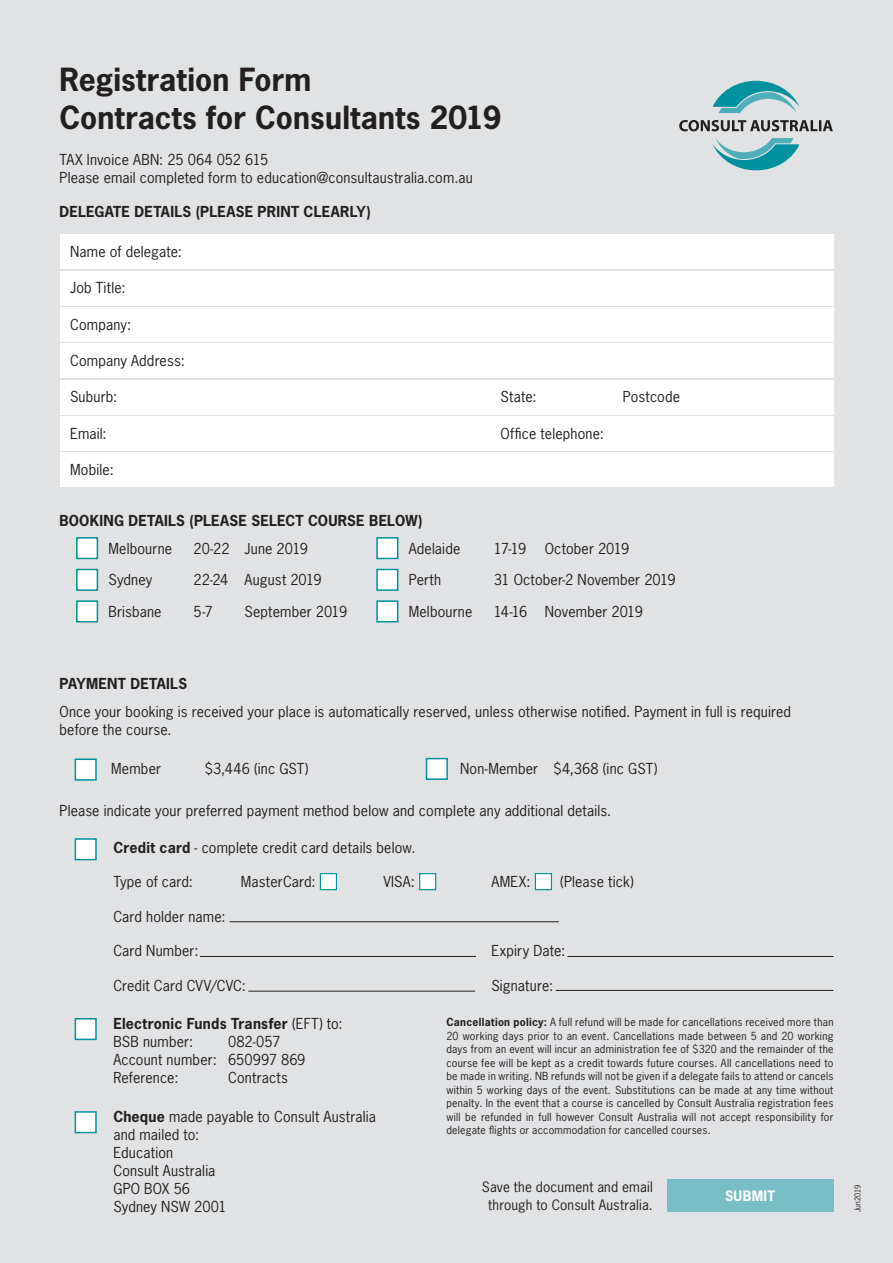
<style>
.page{position:relative;width:893px;height:1263px;background:#e1e2e4}
.page>*{position:absolute;margin:0;border:0;box-sizing:border-box;transform-origin:0 0}
.t1{font:700 30px/37.5px "News Gothic Std";letter-spacing:.005em;color:#231f20}
.t2{font:14.25px/18px "News Gothic Std";letter-spacing:.01em;color:#231f20}
.t3{font:700 14.25px "News Gothic Std";letter-spacing:.015em;color:#231f20}
.t4{font:13.5px/18px "News Gothic Std";letter-spacing:.015em;color:#231f20;text-align:center}
.t5{font:700 13.5px "News Gothic Std";letter-spacing:.02em;color:#fff}
.t6{font:10.5px/13.5px "News Gothic Std";letter-spacing:.025em;color:#231f20;text-align:justify}
.t7{font:7.5px "News Gothic Std";letter-spacing:-.005em;color:#231f20}
.s1{font-weight:700}
.s2{font-weight:400}
</style>
<div class="page">
<div style="left:60px;top:235px;width:773px;height:34px;background:#fff"></div>
<div style="left:60px;top:271px;width:773px;height:34px;background:#fff"></div>
<div style="left:60px;top:307px;width:773px;height:34px;background:#fff"></div>
<div style="left:60px;top:344px;width:773px;height:34px;background:#fff"></div>
<div style="left:60px;top:380px;width:773px;height:34px;background:#fff"></div>
<div style="left:60px;top:416px;width:773px;height:34px;background:#fff"></div>
<div style="left:60px;top:453px;width:773px;height:34px;background:#fff"></div>
<svg style="left:679px;top:120px;width:154px;height:11px"></svg>
<svg style="left:713px;top:81px;width:86px;height:32px"></svg>
<svg style="left:713px;top:138px;width:86px;height:32px"></svg>
<div style="left:75px;top:758px;width:22px;height:23px;background:#fff;border:2px solid #00919f"></div>
<div style="left:426px;top:758px;width:22px;height:22px;background:#fff;border:2px solid #00919f"></div>
<div style="left:75px;top:1018px;width:22px;height:22px;background:#fff;border:2px solid #00919f"></div>
<div style="left:75px;top:1111px;width:22px;height:22px;background:#fff;border:2px solid #00919f"></div>
<div style="left:667px;top:1179px;width:166px;height:33px;background:#77bec7"></div>
<div style="left:75px;top:838px;width:22px;height:22px;background:#fff;border:2px solid #00919f"></div>
<hr style="left:230px;top:921px;width:329px;height:1px;background:#231f20">
<hr style="left:200px;top:956px;width:276px;height:1px;background:#231f20">
<hr style="left:567px;top:956px;width:266px;height:1px;background:#231f20">
<hr style="left:556px;top:990px;width:277px;height:1px;background:#231f20">
<hr style="left:248px;top:991px;width:227px;height:1px;background:#231f20">
<div style="left:320px;top:873px;width:17px;height:17px;background:#fff;border:1px solid #00919f"></div>
<div style="left:419px;top:873px;width:17px;height:17px;background:#fff;border:1px solid #00919f"></div>
<div style="left:535px;top:873px;width:17px;height:17px;background:#fff;border:1px solid #00919f"></div>
<div style="left:76px;top:537px;width:22px;height:22px;background:#fff;border:2px solid #00919f"></div>
<div style="left:376px;top:537px;width:22px;height:22px;background:#fff;border:2px solid #00919f"></div>
<div style="left:76px;top:569px;width:22px;height:22px;background:#fff;border:2px solid #00919f"></div>
<div style="left:376px;top:569px;width:22px;height:22px;background:#fff;border:2px solid #00919f"></div>
<div style="left:76px;top:600px;width:22px;height:22px;background:#fff;border:2px solid #00919f"></div>
<div style="left:376px;top:600px;width:22px;height:22px;background:#fff;border:2px solid #00919f"></div>
<p class="t1" style="left:60px;top:61px;width:443px">Registration Form<br>Contracts for Consultants 2019</p>
<p class="t2" style="left:60px;top:151px;width:210px">TAX Invoice ABN: 25 064 052 615</p>
<p class="t2" style="left:60px;top:169px;width:415px">Please email completed form to education@consultaustralia.com.au</p>
<p class="t3" style="left:60px;top:203px;width:313px">DELEGATE DETAILS (PLEASE PRINT CLEARLY)</p>
<p class="t2" style="left:70px;top:243px;width:113px">Name of delegate:</p>
<p class="t2" style="left:70px;top:279px;width:57px">Job Title:</p>
<p class="t2" style="left:70px;top:315px;width:63px">Company:</p>
<p class="t2" style="left:70px;top:351px;width:116px">Company Address:</p>
<p class="t2" style="left:70px;top:388px;width:49px">Suburb:</p>
<p class="t2" style="left:500px;top:388px;width:38px">State:</p>
<p class="t2" style="left:623px;top:388px;width:59px">Postcode</p>
<p class="t2" style="left:70px;top:424px;width:38px">Email:</p>
<p class="t2" style="left:70px;top:460px;width:45px">Mobile:</p>
<p class="t2" style="left:500px;top:424px;width:105px">Office telephone:</p>
<p class="t3" style="left:60px;top:511px;width:365px">BOOKING DETAILS (PLEASE SELECT COURSE BELOW)</p>
<p class="t2" style="left:109px;top:539px;width:65px">Melbourne</p>
<p class="t2" style="left:194px;top:539px;width:116px">20-22 June 2019</p>
<p class="t2" style="left:109px;top:571px;width:45px">Sydney</p>
<p class="t2" style="left:194px;top:571px;width:130px">22-24 August 2019</p>
<p class="t2" style="left:109px;top:602px;width:55px">Brisbane</p>
<p class="t2" style="left:194px;top:602px;width:21px">5-7</p>
<p class="t2" style="left:245px;top:602px;width:104px">September 2019</p>
<p class="t2" style="left:409px;top:539px;width:53px">Adelaide</p>
<p class="t2" style="left:494px;top:539px;width:34px">17-19</p>
<p class="t2" style="left:545px;top:539px;width:86px">October 2019</p>
<p class="t2" style="left:409px;top:571px;width:34px">Perth</p>
<p class="t2" style="left:494px;top:571px;width:183px">31 October-2 November 2019</p>
<p class="t2" style="left:409px;top:602px;width:65px">Melbourne</p>
<p class="t2" style="left:494px;top:602px;width:151px">14-16 November 2019</p>
<p class="t3" style="left:60px;top:674px;width:129px">PAYMENT DETAILS</p>
<p class="t2" style="left:60px;top:702px;width:733px">Once your booking is received your place is automatically reserved, unless otherwise notified. Payment in full is required before the course.</p>
<p class="t2" style="left:111px;top:760px;width:51px">Member</p>
<p class="t2" style="left:205px;top:760px;width:105px">$3,446 (inc GST)</p>
<p class="t2" style="left:460px;top:760px;width:199px">Non-Member $4,368 (inc GST)</p>
<p class="t2" style="left:60px;top:801px;width:553px">Please indicate your preferred payment method below and complete any additional details.</p>
<p class="t2" style="left:113px;top:838px;width:304px"><span class="s1">Credit card</span> - complete credit card details below.</p>
<p class="t2" style="left:113px;top:873px;width:81px">Type of card:</p>
<p class="t2" style="left:241px;top:873px;width:76px">MasterCard:</p>
<p class="t2" style="left:383px;top:873px;width:33px">VISA:</p>
<p class="t2" style="left:491px;top:873px;width:41px">AMEX:</p>
<p class="t2" style="left:560px;top:873px;width:75px">(Please tick)</p>
<p class="t2" style="left:113px;top:907px;width:114px">Card holder name:</p>
<p class="t2" style="left:113px;top:942px;width:87px">Card Number:</p>
<p class="t2" style="left:491px;top:942px;width:75px">Expiry Date:</p>
<p class="t2" style="left:113px;top:976px;width:134px">Credit Card CVV/CVC:</p>
<p class="t2" style="left:491px;top:976px;width:63px">Signature:</p>
<p class="t3" style="left:113px;top:1014px;width:231px">Electronic Funds Transfer <span class="s2">(EFT) to:</span></p>
<p class="t2" style="left:113px;top:1032px;width:81px">BSB number:</p>
<p class="t2" style="left:228px;top:1032px;width:54px">082-057</p>
<p class="t2" style="left:113px;top:1050px;width:194px">Account number: 650997 869</p>
<p class="t2" style="left:113px;top:1068px;width:67px">Reference:</p>
<p class="t2" style="left:228px;top:1068px;width:61px">Contracts</p>
<p class="t2" style="left:113px;top:1108px;width:264px"><span class="s1">Cheque</span> made payable to Consult Australia and mailed to:</p>
<p class="t2" style="left:113px;top:1144px;width:61px">Education</p>
<p class="t2" style="left:113px;top:1162px;width:104px">Consult Australia</p>
<p class="t2" style="left:113px;top:1180px;width:78px">GPO BOX 56</p>
<p class="t2" style="left:113px;top:1198px;width:115px">Sydney NSW 2001</p>
<p class="t6" style="left:446px;top:1015px;width:388px"><span class="s1">Cancellation policy:</span> A full refund will be made for cancellations received more than 20 working days prior to an event. Cancellations made between 5 and 20 working days from an event will incur an administration fee of $320 and the remainder of the course fee will be kept as a credit towards future courses. All cancellations need to be made in writing. NB refunds will not be given if a delegate fails to attend or cancels within 5 working days of the event. Substitutions can be made at any time without penalty. In the event that a course is cancelled by Consult Australia registration fees will be refunded in full however Consult Australia will not accept responsibility for delegate flights or accommodation for cancelled courses.</p>
<p class="t4" style="left:482px;top:1178px;width:172px">Save the document and email through to Consult Australia.</p>
<p class="t5" style="left:725px;top:1187px;width:52px">SUBMIT</p>
<p class="t7" style="left:853px;top:1212px;width:29px;rotate:-90deg">Jun2019</p>
</div>
